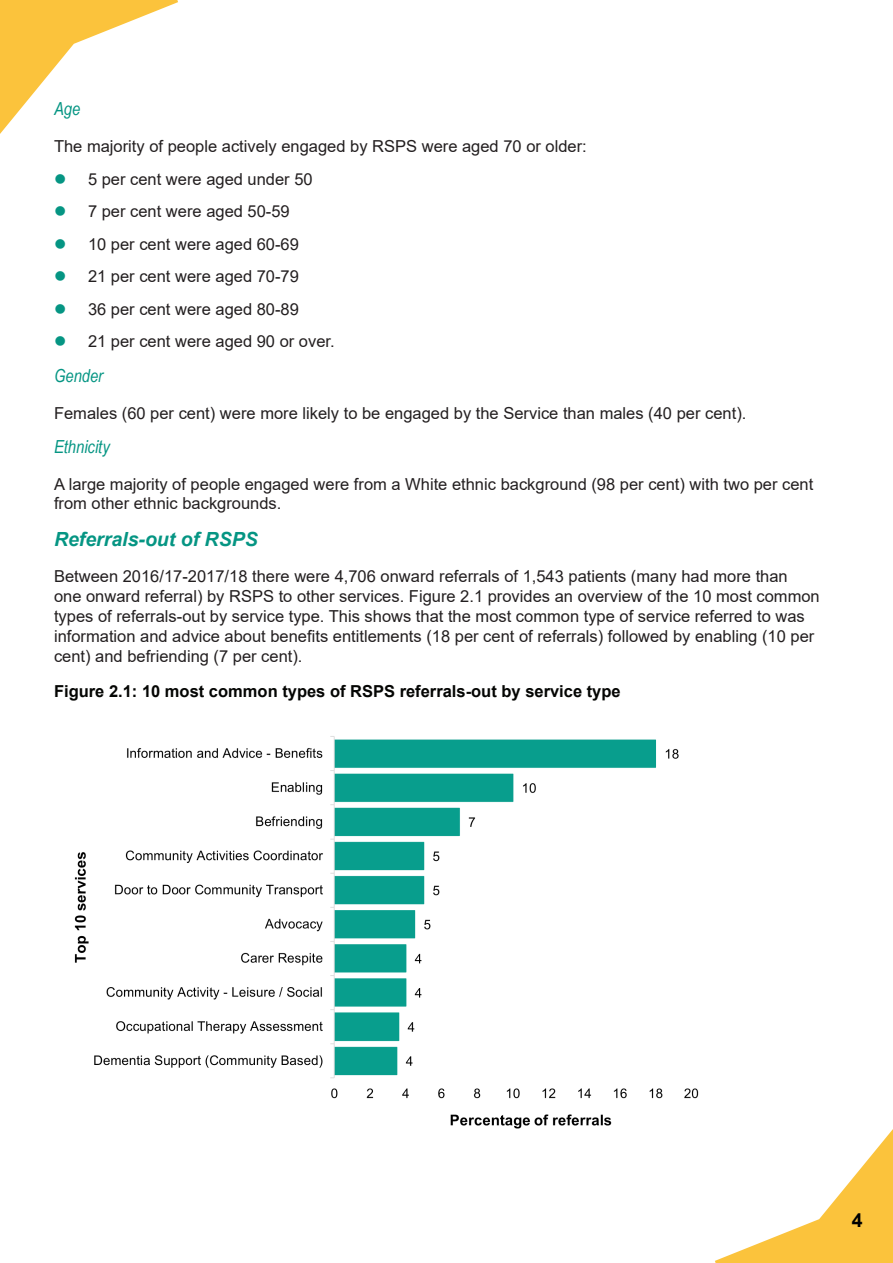
<style>
.page{position:relative;width:893px;height:1263px;background:#fff}
.page>*{position:absolute;margin:0;border:0;box-sizing:border-box;transform-origin:0 0}
.Heading_3{font:italic 700 19.5px "Arial";color:#059583}
.t1{font:700 19.5px "Arial";color:#000}
.Heading_4{font:italic 18px "Arial Narrow";color:#059583}
.t2{font:16.5px/19.8px "Arial";color:#231f20}
.Table_Figure_heading{font:700 16.5px "Arial";color:#040503}
</style>
<div class="page">
<svg style="left:715px;top:1129px;width:178px;height:134px"></svg>
<svg style="left:0;top:0;width:178px;height:134px"></svg>
<img style="left:74px;top:736px;width:625px;height:393px">
<p class="Heading_4" style="left:54px;top:96px;width:28px">Age</p>
<p class="t2" style="left:54px;top:136px;width:534px">The majority of people actively engaged by RSPS were aged 70 or older:</p>
<p class="t2" style="left:88px;top:169px;width:226px">5 per cent were aged under 50</p>
<p class="t2" style="left:88px;top:201px;width:203px">7 per cent were aged 50-59</p>
<p class="t2" style="left:88px;top:234px;width:212px">10 per cent were aged 60-69</p>
<p class="t2" style="left:88px;top:266px;width:212px">21 per cent were aged 70-79</p>
<p class="t2" style="left:88px;top:299px;width:212px">36 per cent were aged 80-89</p>
<p class="t2" style="left:88px;top:331px;width:248px">21 per cent were aged 90 or over.</p>
<p class="Heading_4" style="left:54px;top:363px;width:51px">Gender</p>
<p class="t2" style="left:54px;top:403px;width:694px">Females (60 per cent) were more likely to be engaged by the Service than males (40 per cent).</p>
<p class="Heading_4" style="left:54px;top:434px;width:57px">Ethnicity</p>
<p class="t2" style="left:54px;top:474px;width:761px">A large majority of people engaged were from a White ethnic background (98 per cent) with two per cent from other ethnic backgrounds.</p>
<p class="Heading_3" style="left:54px;top:526px;width:205px">Referrals-out of RSPS</p>
<p class="t2" style="left:54px;top:567px;width:767px">Between 2016/17-2017/18 there were 4,706 onward referrals of 1,543 patients (many had more than<br>one onward referral) by RSPS to other services. Figure 2.1 provides an overview of the 10 most common types of referrals-out by service type. This shows that the most common type of service referred to was information and advice about benefits entitlements (18 per cent of referrals) followed by enabling (10 per cent) and befriending (7 per cent).</p>
<p class="Table_Figure_heading" style="left:54px;top:680px;width:568px">Figure 2.1: 10 most common types of RSPS referrals-out by service type</p>
<p class="t1" style="left:852px;top:1207px;width:12px">4</p>
</div>
